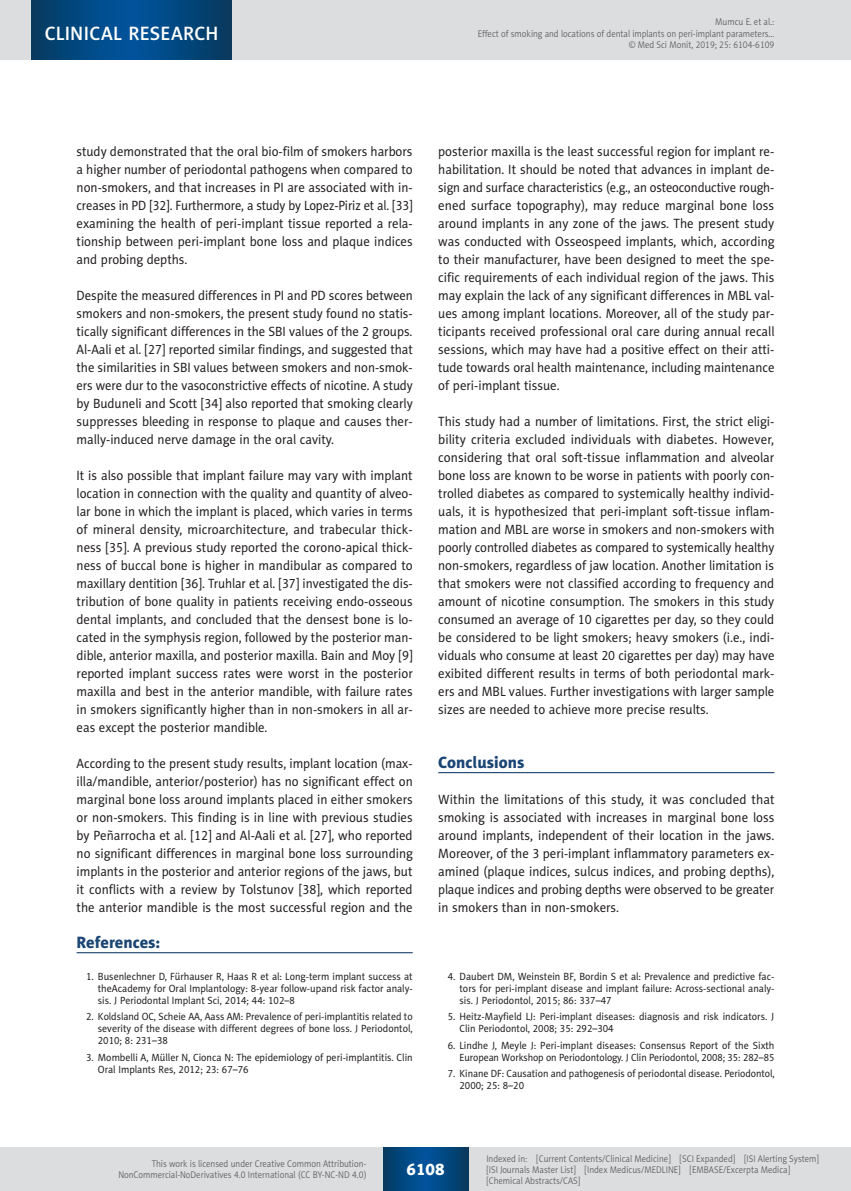
<style>
.page{position:relative;width:851px;height:1191px;background:#fff}
.page>*{position:absolute;margin:0;border:0;box-sizing:border-box;transform-origin:0 0}
.t1{font:19.5px "Naomi Sans EFN Medium";letter-spacing:.015em;color:#fff}
.MSM_Headline_1{font:16.5px "Naomi Sans EFN Heavy";color:#1a4574}
.MSM_Referencje_Tytul{font:16.5px "Naomi Sans EFN Heavy";color:#1a4574}
.t2{font:16.5px "Naomi Sans EFN Heavy";color:#fff}
.MSM_Body{font:13.5px/18px "Naomi Sans EFN";color:#231f20;text-align:justify;scale:.95 1}
.MSM_Body-2{font:13.5px/18px "Naomi Sans EFN";color:#231f20;text-align:justify;scale:.94 1}
.MSM_Body-3{font:13.5px/18px "Naomi Sans EFN";color:#231f20;text-align:justify;scale:.96 1}
.MSM_Referencje_punkt{font:10.5px/12px "Naomi Sans EFN";color:#231f20;text-align:justify;scale:.95 1}
.MSM_Referencje_punkt-2{font:10.5px/12px "Naomi Sans EFN";color:#231f20;text-align:justify;scale:.94 1}
.t3{font:9.75px/11.2px "Naomi Sans EFN Light";color:#57585a;text-align:right;scale:.9 1}
</style>
<div class="page">
<hr style="left:438px;top:772px;width:336px;height:1px;background:#00295c">
<hr style="left:77px;top:952px;width:335px;height:1px;background:#00295c">
<div style="left:0;top:1148px;width:850px;height:43px;background:#dcdddf"></div>
<svg style="left:383px;top:1147px;width:85px;height:43px;background:#02477e"></svg>
<div style="left:0;top:0;width:850px;height:60px;background:#dcdddf"></div>
<hr style="left:850px;top:0;width:1px;height:60px;background:#dcdddf">
<svg style="left:32px;top:0;width:200px;height:60px;background:#02477e"></svg>
<h1 class="t1" style="left:45px;top:22px;width:175px">CLINICAL RESEARCH</h1>
<p class="t3" style="left:478px;top:16px;width:331px">Mumcu E. et al.:<br>Effect of smoking and locations of dental implants on peri-implant parameters… © Med Sci Monit, 2019; 25: 6104-6109</p>
<p class="MSM_Body" style="left:77px;top:142px;width:355px">study demonstrated that the oral bio-film of smokers harbors a higher number of periodontal pathogens when compared to non-smokers, and that increases in PI are associated with in&shy;creases in PD [32]. Furthermore, a study by Lopez-Piriz et al. [33] examining the health of peri-implant tissue reported a rela&shy;tionship between peri-implant bone loss and plaque indices and probing depths.</p>
<p class="MSM_Body-2" style="left:77px;top:286px;width:359px">Despite the measured differences in PI and PD scores between smokers and non-smokers, the present study found no statis&shy;tically significant differences in the SBI values of the 2 groups.<br>Al-Aali et al. [27] reported similar findings, and suggested that the similarities in SBI values between smokers and non-smok&shy;ers were dur to the vasoconstrictive effects of nicotine. A study by Buduneli and Scott [34] also reported that smoking clearly suppresses bleeding in response to plaque and causes ther&shy;mally-induced nerve damage in the oral cavity.</p>
<p class="MSM_Body" style="left:77px;top:466px;width:355px">It is also possible that implant failure may vary with implant location in connection with the quality and quantity of alveo&shy;lar bone in which the implant is placed, which varies in terms of mineral density, microarchitecture, and trabecular thick&shy;ness [35]. A previous study reported the corono-apical thick&shy;ness of buccal bone is higher in mandibular as compared to maxillary dentition [36]. Truhlar et al. [37] investigated the dis&shy;tribution of bone quality in patients receiving endo-osseous dental implants, and concluded that the densest bone is lo&shy;cated in the symphysis region, followed by the posterior man&shy;dible, anterior maxilla, and posterior maxilla. Bain and Moy [9] reported implant success rates were worst in the posterior maxilla and best in the anterior mandible, with failure rates in smokers significantly higher than in non-smokers in all ar&shy;eas except the posterior mandible.</p>
<p class="MSM_Body" style="left:77px;top:754px;width:355px">According to the present study results, implant location (max&shy;illa/mandible, anterior/posterior) has no significant effect on marginal bone loss around implants placed in either smokers or non-smokers. This finding is in line with previous studies by Peñarrocha et al. [12] and Al-Aali et al. [27], who reported no significant differences in marginal bone loss surrounding implants in the posterior and anterior regions of the jaws, but it conflicts with a review by Tolstunov [38], which reported the anterior mandible is the most successful region and the</p>
<p class="MSM_Referencje_Tytul" style="left:77px;top:932px;width:85px">References:</p>
<p class="MSM_Referencje_punkt" style="left:98px;top:970px;width:333px;text-indent:-12px">1. Busenlechner D, Fürhauser R, Haas R et al: Long-term implant success at theAcademy for Oral Implantology: 8-year follow-upand risk factor analy&shy;sis. J Periodontal Implant Sci, 2014; 44: 102–8</p>
<p class="MSM_Referencje_punkt-2" style="left:98px;top:1011px;width:336px;text-indent:-12px">2. Koldsland OC, Scheie AA, Aass AM: Prevalence of peri-implantitis related to severity of the disease with different degrees of bone loss. J Periodontol, 2010; 8: 231–38</p>
<p class="MSM_Referencje_punkt" style="left:98px;top:1051px;width:333px;text-indent:-12px">3. Mombelli A, Müller N, Cionca N: The epidemiology of peri-implantitis. Clin<br>Oral Implants Res, 2012; 23: 67–76</p>
<p class="MSM_Body" style="left:438px;top:142px;width:355px">posterior maxilla is the least successful region for implant re&shy;habilitation. It should be noted that advances in implant de&shy;sign and surface characteristics (e.g., an osteoconductive rough&shy;ened surface topography), may reduce marginal bone loss around implants in any zone of the jaws. The present study was conducted with Osseospeed implants, which, according to their manufacturer, have been designed to meet the spe&shy;cific requirements of each individual region of the jaws. This may explain the lack of any significant differences in MBL val&shy;ues among implant locations. Moreover, all of the study par&shy;ticipants received professional oral care during annual recall sessions, which may have had a positive effect on their atti&shy;tude towards oral health maintenance, including maintenance of peri-implant tissue.</p>
<p class="MSM_Body" style="left:438px;top:412px;width:355px">This study had a number of limitations. First, the strict eligi&shy;bility criteria excluded individuals with diabetes. However, considering that oral soft-tissue inflammation and alveolar bone loss are known to be worse in patients with poorly con&shy;trolled diabetes as compared to systemically healthy individ&shy;uals, it is hypothesized that peri-implant soft-tissue inflam&shy;mation and MBL are worse in smokers and non-smokers with poorly controlled diabetes as compared to systemically healthy non-smokers, regardless of jaw location. Another limitation is that smokers were not classified according to frequency and amount of nicotine consumption. The smokers in this study consumed an average of 10 cigarettes per day, so they could be considered to be light smokers; heavy smokers (i.e., indi&shy;viduals who consume at least 20 cigarettes per day) may have exibited different results in terms of both periodontal mark&shy;ers and MBL values. Further investigations with larger sample sizes are needed to achieve more precise results.</p>
<p class="MSM_Headline_1" style="left:438px;top:752px;width:88px">Conclusions</p>
<p class="MSM_Body-3" style="left:438px;top:790px;width:352px">Within the limitations of this study, it was concluded that smoking is associated with increases in marginal bone loss around implants, independent of their location in the jaws.<br>Moreover, of the 3 peri-implant inflammatory parameters ex&shy;amined (plaque indices, sulcus indices, and probing depths), plaque indices and probing depths were observed to be greater in smokers than in non-smokers.</p>
<p class="MSM_Referencje_punkt" style="left:459px;top:970px;width:333px;text-indent:-12px">4. Daubert DM, Weinstein BF, Bordin S et al: Prevalence and predictive fac&shy;tors for peri-implant disease and implant failure: Across-sectional analy&shy;sis. J Periodontol, 2015; 86: 337–47</p>
<p class="MSM_Referencje_punkt" style="left:459px;top:1011px;width:333px;text-indent:-12px">5. Heitz-Mayfield LJ: Peri-implant diseases: diagnosis and risk indicators. J<br>Clin Periodontol, 2008; 35: 292–304</p>
<p class="MSM_Referencje_punkt" style="left:447px;top:1039px;width:345px;text-align:right">6. Lindhe J, Meyle J: Peri-implant diseases: Consensus Report of the Sixth<br>European Workshop on Periodontology. J Clin Periodontol, 2008; 35: 282–85</p>
<p class="MSM_Referencje_punkt-2" style="left:459px;top:1067px;width:337px;text-indent:-12px">7. Kinane DF: Causation and pathogenesis of periodontal disease. Periodontol,<br>2000; 25: 8–20</p>
<p class="t3" style="left:118px;top:1158px;width:277px">This work is licensed under Creative Common Attribution-<br>NonCommercial-NoDerivatives 4.0 International (CC BY-NC-ND 4.0)</p>
<p class="t2" style="left:406px;top:1159px;width:40px">6108</p>
<p class="t3" style="left:486px;top:1152px;width:371px;text-align:left">Indexed in: [Current Contents/Clinical Medicine] [SCI Expanded] [ISI Alerting System] [ISI Journals Master List] [Index Medicus/MEDLINE] [EMBASE/Excerpta Medica] [Chemical Abstracts/CAS]</p>
</div>
